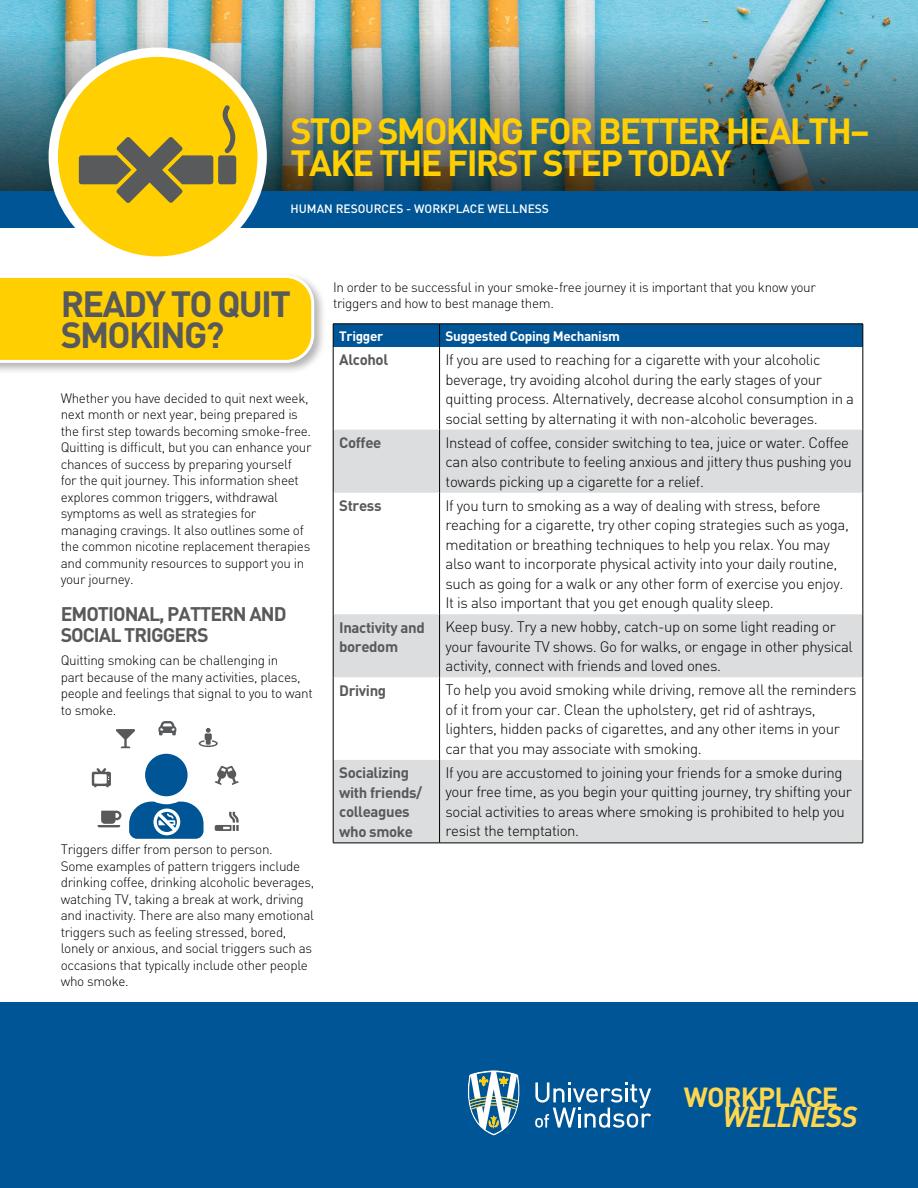
<style>
.page{position:relative;width:918px;height:1188px;background:#fff}
.page>*{position:absolute;margin:0;border:0;box-sizing:border-box;transform-origin:0 0}
.t1{font:700 36px/31.5px "DIN";letter-spacing:-.05em;color:#ffcf01}
.t2{font:700 36px/31.5px "DIN";letter-spacing:-.05em;color:#58595b}
.t3{font:italic 700 28.65px "DINOT";letter-spacing:-.03em;color:#ffd74f}
.t4{font:700 27.3px "DIN";letter-spacing:-.03em;color:#ffd74f}
.t5{font:700 19.5px/21px "DIN";letter-spacing:-.05em;color:#58595b}
.t6{font:300 15px/19.5px "DIN";letter-spacing:-.025em;color:#000}
.t7{font:700 15px/19.5px "DIN";letter-spacing:-.025em;color:#58595b}
.t8{font:300 13.5px/16.5px "DIN";letter-spacing:-.025em;color:#000}
.t9{font:700 13.5px "DIN";letter-spacing:-.025em;color:#fff}
.t10{font:500 12px "DIN";color:#fff}
</style>
<div class="page">
<img style="left:0;top:0;width:918px;height:192px">
<div style="left:0;top:272px;width:327px;height:103px;background:#000;opacity:.3"></div>
<svg style="left:0;top:275px;width:314px;height:88px;background:#fed216"></svg>
<div style="left:0;top:192px;width:918px;height:36px;background:#005596"></div>
<div style="left:53px;top:52px;width:209px;height:209px;background:#ffcf01;border-radius:50%"></div>
<div style="left:218px;top:155px;width:18px;height:29px;background:#585a5b;border-radius:3px"></div>
<svg style="left:222px;top:105px;width:13px;height:48px"></svg>
<svg style="left:79px;top:137px;width:134px;height:66px"></svg>
<div style="left:49px;top:48px;width:218px;height:218px;border:9px solid #fff;border-radius:50%"></div>
<div style="left:0;top:1002px;width:918px;height:186px;background:#005596"></div>
<svg style="left:467px;top:1070px;width:53px;height:66px"></svg>
<svg style="left:535px;top:1082px;width:116px;height:46px"></svg>
<svg style="left:334px;top:430px;width:529px;height:413px;fill:#dcddde"></svg>
<div style="left:333px;top:324px;width:531px;height:23px;background:#005596"></div>
<hr style="left:333px;top:347px;width:1px;height:83px;background:#000">
<hr style="left:439px;top:347px;width:1px;height:83px;background:#000">
<hr style="left:863px;top:347px;width:1px;height:83px;background:#000">
<hr style="left:333px;top:430px;width:1px;height:63px;background:#000">
<hr style="left:439px;top:430px;width:1px;height:63px;background:#000">
<hr style="left:863px;top:430px;width:1px;height:63px;background:#000">
<hr style="left:333px;top:493px;width:1px;height:121px;background:#000">
<hr style="left:439px;top:493px;width:1px;height:121px;background:#000">
<hr style="left:863px;top:493px;width:1px;height:121px;background:#000">
<hr style="left:333px;top:614px;width:1px;height:63px;background:#000">
<hr style="left:439px;top:614px;width:1px;height:63px;background:#000">
<hr style="left:863px;top:614px;width:1px;height:63px;background:#000">
<hr style="left:333px;top:677px;width:1px;height:83px;background:#000">
<hr style="left:439px;top:677px;width:1px;height:83px;background:#000">
<hr style="left:863px;top:677px;width:1px;height:83px;background:#000">
<hr style="left:333px;top:760px;width:1px;height:83px;background:#000">
<hr style="left:439px;top:760px;width:1px;height:83px;background:#000">
<hr style="left:863px;top:760px;width:1px;height:83px;background:#000">
<hr style="left:333px;top:843px;width:107px;height:1px;background:#000">
<hr style="left:440px;top:843px;width:423px;height:1px;background:#000">
<svg style="left:116px;top:729px;width:19px;height:19px"></svg>
<svg style="left:199px;top:728px;width:19px;height:19px"></svg>
<svg style="left:215px;top:812px;width:24px;height:19px"></svg>
<svg style="left:215px;top:766px;width:24px;height:19px"></svg>
<svg style="left:158px;top:721px;width:18px;height:14px"></svg>
<svg style="left:92px;top:768px;width:19px;height:19px"></svg>
<svg style="left:97px;top:811px;width:24px;height:16px"></svg>
<svg style="left:129px;top:754px;width:75px;height:85px"></svg>
<h1 class="t1" style="left:291px;top:114px;width:581px">STOP SMOKING FOR BETTER HEALTH–<br>TAKE THE FIRST STEP TODAY</h1>
<p class="t10" style="left:291px;top:201px;width:260px">HUMAN RESOURCES - WORKPLACE WELLNESS</p>
<h1 class="t2" style="left:61px;top:286px;width:232px">READY TO QUIT<br>SMOKING?</h1>
<p class="t8" style="left:333px;top:278px;width:484px">In order to be successful in your smoke-free journey it is important that you know your triggers and how to best manage them.</p>
<p class="t9" style="left:339px;top:327px;width:46px">Trigger</p>
<p class="t9" style="left:446px;top:327px;width:176px">Suggested Coping Mechanism</p>
<p class="t7" style="left:339px;top:350px;width:51px">Alcohol</p>
<p class="t6" style="left:446px;top:350px;width:410px">If you are used to reaching for a cigarette with your alcoholic beverage, try avoiding alcohol during the early stages of your quitting process. Alternatively, decrease alcohol consumption in a social setting by alternating it with non-alcoholic beverages.</p>
<p class="t7" style="left:339px;top:432px;width:44px">Coffee</p>
<p class="t6" style="left:446px;top:432px;width:408px">Instead of coffee, consider switching to tea, juice or water. Coffee can also contribute to feeling anxious and jittery thus pushing you towards picking up a cigarette for a relief.</p>
<p class="t7" style="left:339px;top:495px;width:44px">Stress</p>
<p class="t6" style="left:446px;top:495px;width:405px">If you turn to smoking as a way of dealing with stress, before reaching for a cigarette, try other coping strategies such as yoga, meditation or breathing techniques to help you relax. You may also want to incorporate physical activity into your daily routine, such as going for a walk or any other form of exercise you enjoy.<br>It is also important that you get enough quality sleep.</p>
<p class="t7" style="left:339px;top:617px;width:87px">Inactivity and boredom</p>
<p class="t6" style="left:446px;top:617px;width:409px">Keep busy. Try a new hobby, catch-up on some light reading or your favourite TV shows. Go for walks, or engage in other physical activity, connect with friends and loved ones.</p>
<p class="t7" style="left:339px;top:680px;width:49px">Driving</p>
<p class="t6" style="left:446px;top:680px;width:412px">To help you avoid smoking while driving, remove all the reminders of it from your car. Clean the upholstery, get rid of ashtrays, lighters, hidden packs of cigarettes, and any other items in your car that you may associate with smoking.</p>
<p class="t7" style="left:339px;top:763px;width:85px">Socializing with friends/ colleagues who smoke</p>
<p class="t6" style="left:446px;top:763px;width:408px">If you are accustomed to joining your friends for a smoke during your free time, as you begin your quitting journey, try shifting your social activities to areas where smoking is prohibited to help you resist the temptation.</p>
<p class="t8" style="left:61px;top:389px;width:252px">Whether you have decided to quit next week, next month or next year, being prepared is the first step towards becoming smoke-free.<br>Quitting is difficult, but you can enhance your chances of success by preparing yourself<br>for the quit journey. This information sheet explores common triggers, withdrawal symptoms as well as strategies for managing cravings. It also outlines some of the common nicotine replacement therapies and community resources to support you in your journey.</p>
<h3 class="t5" style="left:61px;top:603px;width:227px">EMOTIONAL, PATTERN AND<br>SOCIAL TRIGGERS</h3>
<p class="t8" style="left:61px;top:652px;width:254px">Quitting smoking can be challenging in<br>part because of the many activities, places, people and feelings that signal to you to want to smoke.</p>
<p class="t8" style="left:61px;top:841px;width:255px">Triggers differ from person to person.<br>Some examples of pattern triggers include drinking coffee, drinking alcoholic beverages, watching TV, taking a break at work, driving and inactivity. There are also many emotional triggers such as feeling stressed, bored, lonely or anxious, and social triggers such as occasions that typically include other people who smoke.</p>
<h3 class="t4" style="left:684px;top:1079px;width:156px">WORKPLACE</h3>
<h2 class="t3" style="left:723px;top:1098px;width:136px">WELLNESS</h2>
</div>
